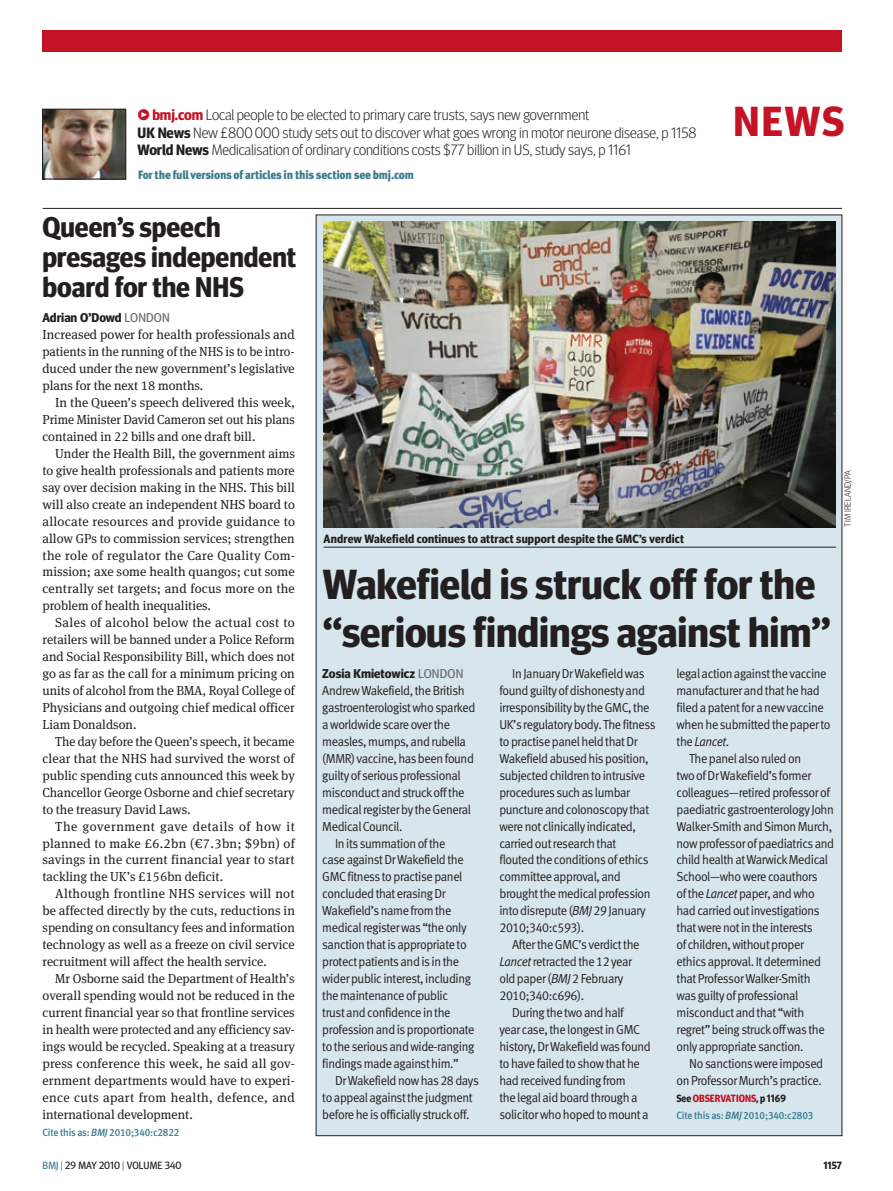
<style>
.page{position:relative;width:893px;height:1191px;background:#fff}
.page>*{position:absolute;margin:0;border:0;box-sizing:border-box;transform-origin:0 0}
.news_head_28bold{font:700 42px/48px "Meta Headline OT";color:#231f20}
.t1{font:700 42px "Meta Headline OT";color:#c41324}
.news_head_19bold{font:700 28.5px/30px "Meta Headline OT";color:#231f20}
._05_quote{font:300 15px "Meta Headline OT";color:#231f20}
.news_BOX_sans_text{font:13.05px/17px "Meta Normal LF";letter-spacing:-.03em;color:#231f20;scale:.95 1}
.news_body_3colm_ind{font:13.05px/17px "Meta Serif Pro";color:#231f20;text-align:justify}
.news_body_3colm_ind-2{font:13.05px/17px "Meta Serif Pro";color:#231f20;text-align:justify;scale:.96 1}
.news_body_3colm{font:13.05px/17px "Meta Serif Pro";color:#231f20;text-align:justify}
.news_byline_author{font:700 12.75px "Meta Headline OT";color:#231f20}
.picture_caption{font:700 12px "Meta Headline OT";letter-spacing:.015em;color:#231f20}
.links_text_top{font:12px "Meta Black LF";letter-spacing:-.015em;color:#3c7b93;scale:.95 1}
.citation{font:10.5px "Meta Medium LF";letter-spacing:-.015em;color:#3c7b93;scale:.95 1}
.t2{font:10.5px "Meta Headline OT";letter-spacing:.005em;color:#231f20}
.See_page{font:700 10.5px "Meta Headline OT";color:#c41324;scale:.95 1}
.t3{font:700 10.5px "Meta Headline OT";color:#231f20}
.picture_credit{font:300 9px "Meta Headline OT";letter-spacing:.015em;color:#231f20}
.s1{font-family:"Meta Pro";font-weight:500;color:#c41324}
.s2{font-weight:700;color:#c41324}
.s3{font-weight:700}
.s4{font-weight:400;color:#6c6d70}
.s5{font-style:italic}
.s6{color:#231f20}
.s7{color:#3c7b93}
.s8{font-weight:300}
</style>
<div class="page">
<hr style="left:43px;top:208px;width:799px;height:1px;background:#231f20">
<div style="left:316px;top:215px;width:526px;height:920px;background:#d7e5ec"></div>
<img style="left:324px;top:222px;width:511px;height:306px">
<div style="left:43px;top:30px;width:799px;height:21px;background:#c41324"></div>
<img style="left:44px;top:111px;width:80px;height:67px">
<div style="left:42px;top:109px;width:84px;height:71px;border:1px solid #231f20"></div>
<hr style="left:324px;top:547px;width:512px;height:1px;background:#231f20">
<p class="_05_quote" style="left:138px;top:106px;width:453px"><span class="s1">•</span> <span class="s2">bmj.com</span> Local people to be elected to primary care trusts, says new government</p>
<p class="_05_quote" style="left:138px;top:123px;width:560px"><span class="s3">UK News</span> New £800000 study sets out to discover what goes wrong in motor neurone disease, p 1158</p>
<p class="_05_quote" style="left:138px;top:141px;width:495px"><span class="s3">World News</span> Medicalisation of ordinary conditions costs $77 billion in US, study says, p 1161</p>
<p class="links_text_top" style="left:138px;top:168px;width:292px">For the full versions of articles in this section see bmj.com</p>
<p class="news_head_19bold" style="left:43px;top:212px;width:255px">Queen’s speech presages independent board for the NHS</p>
<p class="t1" style="left:734px;top:96px;width:82px">news</p>
<p class="news_byline_author" style="left:43px;top:310px;width:129px">Adrian O’Dowd <span class="s4">LONDON</span></p>
<p class="news_body_3colm" style="left:43px;top:325px;width:254px">Increased power for health professionals and patients in the running of the NHS is to be intro&shy;duced under the new government’s legislative plans for the next 18 months.</p>
<p class="news_body_3colm_ind" style="left:43px;top:393px;width:254px;text-indent:13px">In the Queen’s speech delivered this week, Prime Minister David Cameron set out his plans contained in 22 bills and one draft bill.</p>
<p class="news_body_3colm_ind" style="left:43px;top:444px;width:254px;text-indent:13px">Under the Health Bill, the government aims to give health professionals and patients more say over decision making in the NHS. This bill will also create an independent NHS board to allocate resources and provide guidance to allow GPs to commission services; strengthen the role of regulator the Care Quality Com&shy;mission; axe some health quangos; cut some centrally set targets; and focus more on the problem of health inequalities.</p>
<p class="news_body_3colm_ind" style="left:43px;top:613px;width:254px;text-indent:13px">Sales of alcohol below the actual cost to retailers will be banned under a Police Reform and Social Responsibility Bill, which does not go as far as the call for a minimum pricing on units of alcohol from the BMA, Royal College of Physicians and outgoing chief medical officer Liam Donaldson.</p>
<p class="news_body_3colm_ind-2" style="left:43px;top:732px;width:264px;text-indent:13px">The day before the Queen’s speech, it became clear that the NHS had survived the worst of public spending cuts announced this week by Chancellor George Osborne and chief secretary to the treasury David Laws.</p>
<p class="news_body_3colm_ind" style="left:43px;top:817px;width:254px;text-indent:13px">The government gave details of how it planned to make £6.2bn (€7.3bn; $9bn) of savings in the current financial year to start tackling the UK’s £156bn deficit.</p>
<p class="news_body_3colm_ind" style="left:43px;top:884px;width:254px;text-indent:13px">Although frontline NHS services will not be affected directly by the cuts, reductions in spending on consultancy fees and information technology as well as a freeze on civil service recruitment will affect the health service.</p>
<p class="news_body_3colm_ind" style="left:43px;top:969px;width:254px;text-indent:13px">Mr Osborne said the Department of Health’s overall spending would not be reduced in the current financial year so that frontline services in health were protected and any efficiency sav&shy;ings would be recycled. Speaking at a treasury press conference this week, he said all gov&shy;ernment departments would have to experi&shy;ence cuts apart from health, defence, and international development.</p>
<p class="citation" style="left:43px;top:1125px;width:146px">Cite this as: <span class="s5">BMJ</span> 2010;340:c2822</p>
<p class="picture_caption" style="left:324px;top:531px;width:362px">Andrew Wakefield continues to attract support despite the GMC’s verdict</p>
<p class="news_head_28bold" style="left:323px;top:559px;width:510px">Wakefield is struck off for the “serious findings against him”</p>
<p class="news_byline_author" style="left:322px;top:666px;width:143px">Zosia Kmietowicz <span class="s4">LONDON</span></p>
<p class="news_BOX_sans_text" style="left:322px;top:682px;width:163px">Andrew Wakefield, the British gastroenterologist who sparked a worldwide scare over the measles, mumps, and rubella (MMR) vaccine, has been found guilty of serious professional misconduct and struck off the medical register by the General<br>Medical Council.</p>
<p class="news_BOX_sans_text" style="left:322px;top:834px;width:162px;text-indent:13px">In its summation of the<br>case against Dr Wakefield the<br>GMC fitness to practise panel concluded that erasing Dr<br>Wakefield’s name from the medical register was “the only sanction that is appropriate to protect patients and is in the wider public interest, including the maintenance of public<br>trust and confidence in the profession and is proportionate to the serious and wide-ranging findings made against him.”</p>
<p class="news_BOX_sans_text" style="left:322px;top:1071px;width:166px;text-indent:13px">Dr Wakefield now has 28 days to appeal against the judgment before he is officially struck off.</p>
<p class="news_BOX_sans_text" style="left:499px;top:665px;width:166px;text-indent:13px">In January Dr Wakefield was found guilty of dishonesty and irresponsibility by the GMC, the<br>UK’s regulatory body. The fitness to practise panel held that Dr<br>Wakefield abused his position, subjected children to intrusive procedures such as lumbar puncture and colonoscopy that were not clinically indicated, carried out research that<br>flouted the conditions of ethics committee approval, and brought the medical profession into disrepute (<span class="s5">BMJ</span> 29 January<br>2010;340:c593).</p>
<p class="news_BOX_sans_text" style="left:499px;top:936px;width:149px;text-indent:13px">After the GMC’s verdict the<br><span class="s5">Lancet</span> retracted the 12 year old paper (<span class="s5">BMJ</span> 2 February<br>2010;340:c696).</p>
<p class="news_BOX_sans_text" style="left:499px;top:1003px;width:161px;text-indent:13px">During the two and half<br>year case, the longest in GMC history, Dr Wakefield was found to have failed to show that he had received funding from<br>the legal aid board through a solicitor who hoped to mount a</p>
<p class="news_BOX_sans_text" style="left:676px;top:665px;width:164px">legal action against the vaccine manufacturer and that he had filed a patent for a new vaccine when he submitted the paper to the <span class="s5">Lancet</span>.</p>
<p class="news_BOX_sans_text" style="left:676px;top:749px;width:167px;text-indent:13px">The panel also ruled on<br>two of Dr Wakefield’s former colleagues—retired professor of paediatric gastroenterology John<br>Walker-Smith and Simon Murch, now professor of paediatrics and child health at Warwick Medical<br>School—who were coauthors<br>of the <span class="s5">Lancet</span> paper, and who had carried out investigations that were not in the interests<br>of children, without proper ethics approval. It determined that Professor Walker-Smith<br>was guilty of professional misconduct and that “with regret” being struck off was the only appropriate sanction.</p>
<p class="news_BOX_sans_text" style="left:676px;top:1054px;width:156px;text-align:right">No sanctions were imposed on Professor Murch’s practice.</p>
<p class="See_page" style="left:676px;top:1091px;width:117px"><span class="s6">See</span> Observations<span class="s6">, p 1169</span></p>
<p class="citation" style="left:676px;top:1108px;width:146px">Cite this as: <span class="s5">BMJ</span> 2010;340:c2803</p>
<p class="picture_credit" style="left:842px;top:526px;width:58px;rotate:-90deg">Tim Ireland/pa</p>
<p class="t2" style="left:43px;top:1159px;width:140px"><span class="s7">BMJ</span> <span class="s8">|</span> 29 MAY 2010 <span class="s8">|</span> VOLUME 340</p>
<p class="t3" style="left:823px;top:1159px;width:20px">1157</p>
</div>
